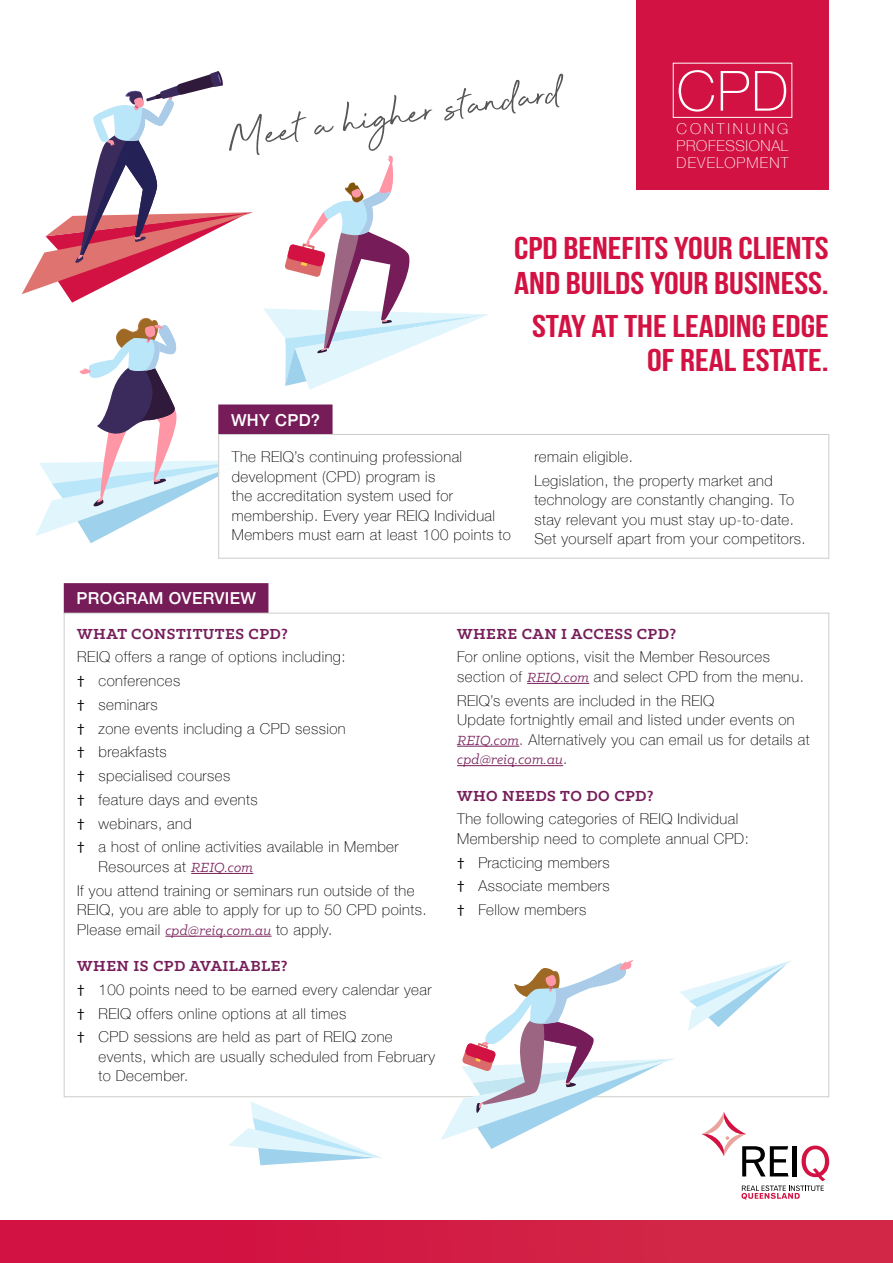
<style>
.page{position:relative;width:893px;height:1263px;background:#fff}
.page>*{position:absolute;margin:0;border:0;box-sizing:border-box;transform-origin:0 0}
.t1{font:100 55.5px "Helvetica Neue";color:#fff}
.t2{font:51px "Beyond Infinity";color:#565659}
.t3{font:700 31.5px/34.5px "Bebas Neue";color:#d21242;scale:1.18 1}
.t4{font:700 16.5px "Klinic Slab";letter-spacing:.03em;color:#761d59}
.t5{font:500 16.5px "Helvetica Neue";letter-spacing:.02em;color:#fff}
.t6{font:100 15px/23.7px "Helvetica Neue";letter-spacing:.03em;color:#000}
.t7{font:100 15px/17.1px "Helvetica Neue";letter-spacing:.075em;color:#fff;text-align:justify}
.t8{font:italic 15px "Klinic Slab";letter-spacing:.01em;color:#761d59}
.s1{font-family:"Myriad Pro";font-weight:400}
.s2{font-family:"Klinic Slab";font-weight:400;font-style:italic;color:#761d59}
.s3{font-family:"Helvetica Neue";font-weight:100;font-style:normal;color:#000}
</style>
<div class="page">
<svg style="left:36px;top:317px;width:182px;height:226px"></svg>
<svg style="left:264px;top:155px;width:225px;height:235px"></svg>
<svg style="left:22px;top:71px;width:231px;height:232px"></svg>
<div style="left:0;top:1220px;width:893px;height:43px;background:#d21c44"></div>
<div style="left:637px;top:0;width:192px;height:189px;background:#d21242"></div>
<div style="left:673px;top:63px;width:119px;height:55px;border:1px solid #fff"></div>
<div style="left:218px;top:404px;width:115px;height:30px;background:#761d59"></div>
<div style="left:64px;top:583px;width:204px;height:30px;background:#761d59"></div>
<div style="left:218px;top:434px;width:611px;height:125px;border:1px solid #cccccb"></div>
<hr style="left:191px;top:873px;width:62px;height:1px;background:#761d59">
<hr style="left:165px;top:936px;width:107px;height:1px;background:#761d59">
<hr style="left:527px;top:683px;width:62px;height:1px;background:#761d59">
<hr style="left:457px;top:746px;width:62px;height:1px;background:#761d59">
<hr style="left:457px;top:765px;width:106px;height:1px;background:#761d59">
<svg style="left:228px;top:1102px;width:154px;height:63px"></svg>
<svg style="left:440px;top:960px;width:389px;height:240px"></svg>
<h2 class="t2" style="left:224px;top:112px;width:339px;rotate:-8deg">Meet a higher standard</h2>
<h1 class="t1" style="left:677px;top:49px;width:113px">CPD</h1>
<p class="t7" style="left:677px;top:119px;width:113px">CONTINUING PROFESSIONAL DEVELOPMENT</p>
<p class="t5" style="left:231px;top:407px;width:91px">WHY CPD?</p>
<h3 class="t3" style="left:514px;top:231px;width:268px">CPD BENEFITS YOUR CLIENTS<br>AND BUILDS YOUR BUSINESS.</h3>
<h3 class="t3" style="left:532px;top:308px;width:253px;text-align:right">STAY AT THE LEADING EDGE<br>OF REAL ESTATE.</h3>
<p class="t6" style="left:232px;top:446px;width:281px;line-height:19.5px">The REIQ’s continuing professional development (CPD) program is<br>the accreditation system used for membership. Every year REIQ Individual Members must earn at least 100 points to</p>
<p class="t6" style="left:534px;top:444px;width:240px">remain eligible.<br>Legislation, the property market and</p>
<p class="t6" style="left:534px;top:490px;width:273px;line-height:19.5px">technology are constantly changing. To stay relevant you must stay up-to-date.<br>Set yourself apart from your competitors.</p>
<p class="t5" style="left:77px;top:585px;width:181px">PROGRAM OVERVIEW</p>
<p class="t4" style="left:77px;top:623px;width:212px">WHAT CONSTITUTES CPD?</p>
<p class="t6" style="left:77px;top:644px;width:323px">REIQ offers a range of options including:<br><span class="s1">p</span> conferences<br><span class="s1">p</span> seminars<br><span class="s1">p</span> zone events including a CPD session<br><span class="s1">p</span> breakfasts<br><span class="s1">p</span> specialised courses<br><span class="s1">p</span> feature days and events<br><span class="s1">p</span> webinars, and<br><span class="s1">p</span> a host of online activities available in Member</p>
<p class="t6" style="left:77px;top:854px;width:339px;text-indent:21px">Resources at <span class="s2">REIQ.com<br></span>If you attend training or seminars run outside of the</p>
<p class="t6" style="left:77px;top:899px;width:351px;line-height:19.5px">REIQ, you are able to apply for up to 50 CPD points.<br>Please email <span class="s2">cpd@reiq.com.au</span> to apply.</p>
<p class="t4" style="left:77px;top:955px;width:212px">WHEN IS CPD AVAILABLE?</p>
<p class="t6" style="left:77px;top:977px;width:356px"><span class="s1">p</span> 100 points need to be earned every calendar year <span class="s1">p</span> REIQ offers online options at all times<br><span class="s1">p</span> CPD sessions are held as part of REIQ zone</p>
<p class="t6" style="left:99px;top:1046px;width:338px;line-height:19.5px">events, which are usually scheduled from February to December.</p>
<p class="t4" style="left:457px;top:623px;width:220px">WHERE CAN I ACCESS CPD?</p>
<p class="t6" style="left:457px;top:647px;width:348px;line-height:19.5px">For online options, visit the Member Resources section of <span class="s2">REIQ.com</span> and select CPD from the menu.</p>
<p class="t6" style="left:457px;top:690px;width:354px;line-height:19.5px">REIQ’s events are included in the REIQ<br>Update fortnightly email and listed under events on<br><span class="s2">REIQ.com</span>. Alternatively you can email us for details at</p>
<p class="t8" style="left:457px;top:750px;width:112px">cpd@reiq.com.au<span class="s3">.</span></p>
<p class="t4" style="left:457px;top:785px;width:198px">WHO NEEDS TO DO CPD?</p>
<p class="t6" style="left:457px;top:809px;width:293px;line-height:19.5px">The following categories of REIQ Individual<br>Membership need to complete annual CPD:</p>
<p class="t6" style="left:457px;top:850px;width:154px;text-align:justify"><span class="s1">p</span> Practicing members <span class="s1">p</span> Associate members <span class="s1">p</span> Fellow members</p>
</div>
